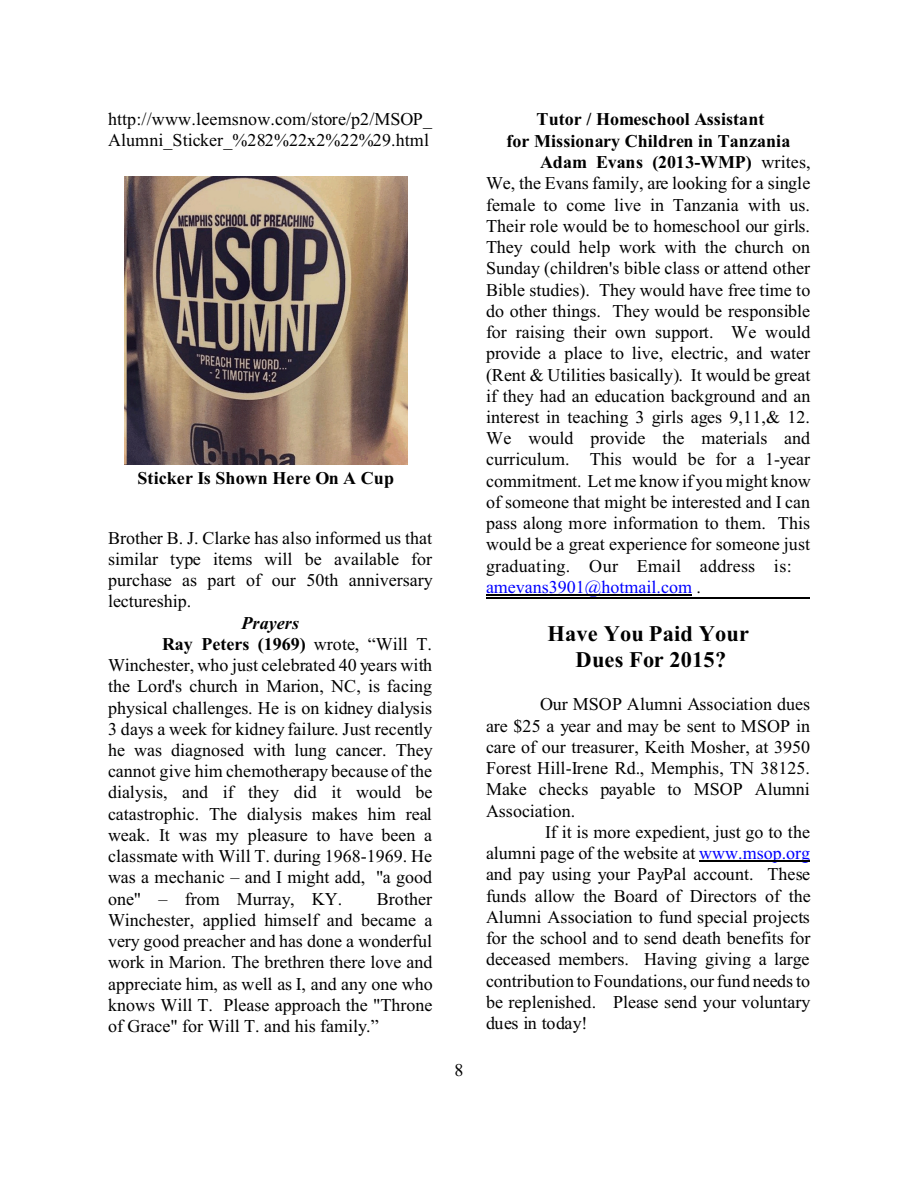
<style>
.page{position:relative;width:918px;height:1188px;background:#fff}
.page>*{position:absolute;margin:0;border:0;box-sizing:border-box;transform-origin:0 0}
.t1{font:700 22.35px/26.2px "Times New Roman";letter-spacing:.01em;color:#000;text-align:center}
.t2{font:18px/21.3px "Times New Roman";color:#000;text-align:justify}
.t3{font:700 18px "Times New Roman";letter-spacing:.005em;color:#000}
.t4{font:18px "Times New Roman";color:#00f}
.t5{font:italic 700 18px "Times New Roman";letter-spacing:.005em;color:#000}
.s1{font-weight:400}
.s2{color:#000}
.s3{color:#00f}
</style>
<div class="page">
<img style="left:124px;top:176px;width:284px;height:288px">
<hr style="left:486px;top:595px;width:206px;height:1px;background:#000">
<hr style="left:699px;top:861px;width:111px;height:1px;background:#000">
<hr style="left:486px;top:597px;width:324px;height:1px;background:#000">
<p class="t2" style="left:108px;top:110px;width:326px">http://www.leemsnow.com/store/p2/MSOP_<br>Alumni_Sticker_%282%22x2%22%29.html</p>
<p class="t3" style="left:138px;top:472px;width:258px">Sticker Is Shown Here On A Cup</p>
<p class="t2" style="left:108px;top:529px;width:326px">Brother B. J. Clarke has also informed us that similar type items will be available for purchase as part of our 50th anniversary lectureship.</p>
<p class="t5" style="left:242px;top:616px;width:59px">Prayers</p>
<p class="t3" style="left:162px;top:638px;width:271px">Ray Peters (1969) <span class="s1">wrote, “Will T.</span></p>
<p class="t2" style="left:108px;top:656px;width:325px">Winchester, who just celebrated 40 years with</p>
<p class="t2" style="left:108px;top:677px;width:326px">the Lord's church in Marion, NC, is facing</p>
<p class="t2" style="left:108px;top:699px;width:326px">physical challenges. He is on kidney dialysis</p>
<p class="t2" style="left:108px;top:720px;width:326px">3 days a week for kidney failure. Just recently</p>
<p class="t2" style="left:108px;top:741px;width:326px">he was diagnosed with lung cancer. They</p>
<p class="t2" style="left:108px;top:762px;width:326px">cannot give him chemotherapy because of the</p>
<p class="t2" style="left:108px;top:784px;width:326px">dialysis, and if they did it would be</p>
<p class="t2" style="left:108px;top:805px;width:325px">catastrophic. The dialysis makes him real</p>
<p class="t2" style="left:108px;top:826px;width:326px">weak. It was my pleasure to have been a</p>
<p class="t2" style="left:108px;top:847px;width:326px">classmate with Will T. during 1968-1969. He</p>
<p class="t2" style="left:108px;top:868px;width:326px">was a mechanic – and I might add, "a good</p>
<p class="t2" style="left:108px;top:890px;width:236px">one" – from Murray, KY.</p>
<p class="t2" style="left:108px;top:890px;width:326px;text-indent:269px">Brother Winchester, applied himself and became a very good preacher and has done a wonderful work in Marion. The brethren there love and appreciate him, as well as I, and any one who knows Will T. Please approach the "Throne of Grace" for Will T. and his family.”</p>
<p class="t2" style="left:454px;top:1061px;width:10px">8</p>
<p class="t3" style="left:537px;top:113px;width:229px">Tutor / Homeschool Assistant</p>
<p class="t3" style="left:506px;top:135px;width:286px">for Missionary Children in Tanzania</p>
<p class="t3" style="left:540px;top:156px;width:272px">Adam Evans (2013-WMP) <span class="s1">writes,</span></p>
<p class="t2" style="left:486px;top:174px;width:326px">We, the Evans family, are looking for a single</p>
<p class="t2" style="left:486px;top:196px;width:326px">female to come live in Tanzania with us.</p>
<p class="t2" style="left:486px;top:217px;width:326px">Their role would be to homeschool our girls.</p>
<p class="t2" style="left:486px;top:238px;width:326px">They could help work with the church on</p>
<p class="t2" style="left:486px;top:259px;width:326px">Sunday (children's bible class or attend other</p>
<p class="t2" style="left:486px;top:281px;width:326px">Bible studies). They would have free time to</p>
<p class="t2" style="left:486px;top:302px;width:326px">do other things. They would be responsible</p>
<p class="t2" style="left:486px;top:323px;width:326px">for raising their own support. We would</p>
<p class="t2" style="left:486px;top:344px;width:326px">provide a place to live, electric, and water</p>
<p class="t2" style="left:486px;top:366px;width:326px">(Rent &amp; Utilities basically). It would be great</p>
<p class="t2" style="left:486px;top:387px;width:326px">if they had an education background and an</p>
<p class="t2" style="left:486px;top:408px;width:325px">interest in teaching 3 girls ages 9,11,&amp; 12.</p>
<p class="t2" style="left:486px;top:429px;width:326px">We would provide the materials and</p>
<p class="t2" style="left:486px;top:451px;width:326px">curriculum. This would be for a 1-year</p>
<p class="t2" style="left:486px;top:472px;width:326px">commitment. Let me know if you might know</p>
<p class="t2" style="left:486px;top:493px;width:326px">of someone that might be interested and I can</p>
<p class="t2" style="left:486px;top:514px;width:326px">pass along more information to them. This</p>
<p class="t2" style="left:486px;top:535px;width:326px">would be a great experience for someone just</p>
<p class="t2" style="left:486px;top:557px;width:307px">graduating. Our Email address is:</p>
<p class="t4" style="left:486px;top:580px;width:216px">amevans3901@hotmail.com <span class="s2">.</span></p>
<p class="t1" style="left:548px;top:623px;width:203px">Have You Paid Your<br>Dues For 2015?</p>
<p class="t2" style="left:486px;top:696px;width:326px;text-indent:54px">Our MSOP Alumni Association dues are $25 a year and may be sent to MSOP in care of our treasurer, Keith Mosher, at 3950<br>Forest Hill-Irene Rd., Memphis, TN 38125.<br>Make checks payable to MSOP Alumni Association.</p>
<p class="t2" style="left:486px;top:823px;width:326px;text-indent:59px">If it is more expedient, just go to the alumni page of the website at <span class="s3">www.msop.org </span>and pay using your PayPal account. These funds allow the Board of Directors of the Alumni Association to fund special projects for the school and to send death benefits for deceased members. Having giving a large contribution to Foundations, our fund needs to be replenished. Please send your voluntary dues in today!</p>
</div>
